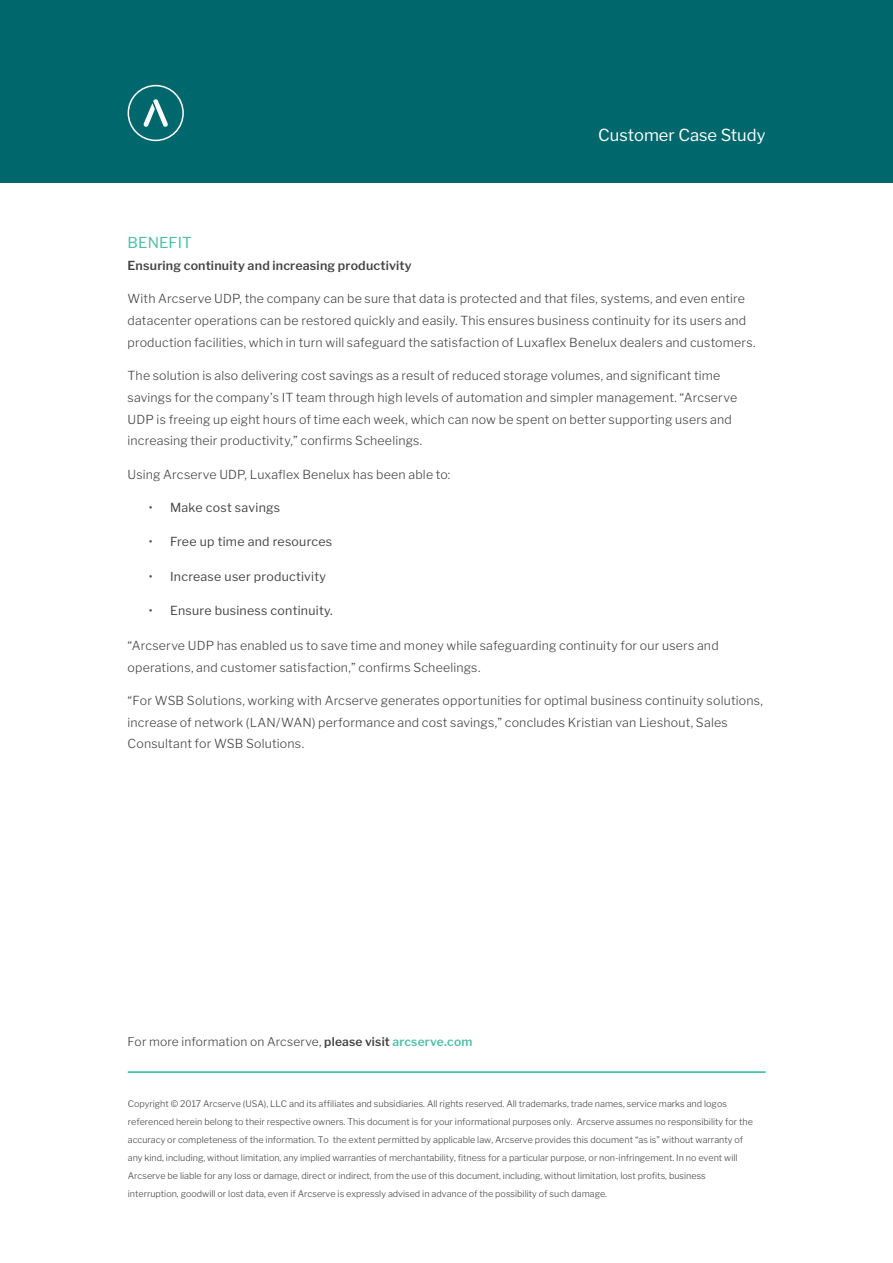
<style>
.page{position:relative;width:893px;height:1263px;background:#fff}
.page>*{position:absolute;margin:0;border:0;box-sizing:border-box;transform-origin:0 0}
.t1{font:16.5px "Libre Franklin";color:#fff}
.t2{font:15px "Libre Franklin";letter-spacing:.005em;color:#4cbfa6}
.t3{font:300 12.3px/21.8px "Libre Franklin";letter-spacing:.015em;color:#444}
.t4{font:12.3px "Libre Franklin";letter-spacing:.02em;color:#444}
.t5{font:600 12.3px "Libre Franklin";letter-spacing:.015em;color:#444}
.t6{font:300 12px "Libre Franklin";letter-spacing:.015em;color:#434343}
.t7{font:300 9px/18px "Libre Franklin";color:#444}
.s1{font-weight:600}
.s2{font-weight:600;color:#4cbfa6}
</style>
<div class="page">
<div style="left:0;top:0;width:893px;height:182px;background:#00686c"></div>
<svg style="left:144px;top:99px;width:24px;height:28px"></svg>
<div style="left:128px;top:85px;width:56px;height:56px;border:2px solid #fff;border-radius:50%"></div>
<hr style="left:128px;top:1071px;width:638px;height:2px;background:#24bca4">
<p class="t1" style="left:598px;top:125px;width:169px">Customer Case Study</p>
<p class="t2" style="left:128px;top:234px;width:66px">BENEFIT</p>
<p class="t5" style="left:128px;top:258px;width:286px">Ensuring continuity and increasing productivity</p>
<p class="t3" style="left:128px;top:288px;width:630px">With Arcserve UDP, the company can be sure that data is protected and that files, systems, and even entire datacenter operations can be restored quickly and easily. This ensures business continuity for its users and production facilities, which in turn will safeguard the satisfaction of Luxaflex Benelux dealers and customers.</p>
<p class="t3" style="left:128px;top:365px;width:611px">The solution is also delivering cost savings as a result of reduced storage volumes, and significant time savings for the company’s IT team through high levels of automation and simpler management. “Arcserve UDP is freeing up eight hours of time each week, which can now be spent on better supporting users and increasing their productivity,” confirms Scheelings.</p>
<p class="t3" style="left:128px;top:463px;width:324px">Using Arcserve UDP, Luxaflex Benelux has been able to:</p>
<p class="t4" style="left:149px;top:500px;width:133px">• Make cost savings</p>
<p class="t4" style="left:149px;top:534px;width:185px">• Free up time and resources</p>
<p class="t4" style="left:149px;top:569px;width:179px">• Increase user productivity</p>
<p class="t4" style="left:149px;top:603px;width:185px">• Ensure business continuity.</p>
<p class="t3" style="left:128px;top:634px;width:593px">“Arcserve UDP has enabled us to save time and money while safeguarding continuity for our users and operations, and customer satisfaction,” confirms Scheelings.</p>
<p class="t3" style="left:128px;top:689px;width:637px">“For WSB Solutions, working with Arcserve generates opportunities for optimal business continuity solutions, increase of network (LAN/WAN) performance and cost savings,” concludes Kristian van Lieshout, Sales<br>Consultant for WSB Solutions.</p>
<p class="t6" style="left:128px;top:1034px;width:346px">For more information on Arcserve, <span class="s1">please visit</span> <span class="s2">arcserve.com</span></p>
<p class="t7" style="left:128px;top:1095px;width:627px">Copyright © 2017 Arcserve (USA), LLC and its affiliates and subsidiaries. All rights reserved. All trademarks, trade names, service marks and logos referenced herein belong to their respective owners. This document is for your informational purposes only. Arcserve assumes no responsibility for the accuracy or completeness of the information. To the extent permitted by applicable law, Arcserve provides this document “as is” without warranty of any kind, including, without limitation, any implied warranties of merchantability, fitness for a particular purpose, or non-infringement. In no event will Arcserve be liable for any loss or damage, direct or indirect, from the use of this document, including, without limitation, lost profits, business interruption, goodwill or lost data, even if Arcserve is expressly advised in advance of the possibility of such damage.</p>
</div>
